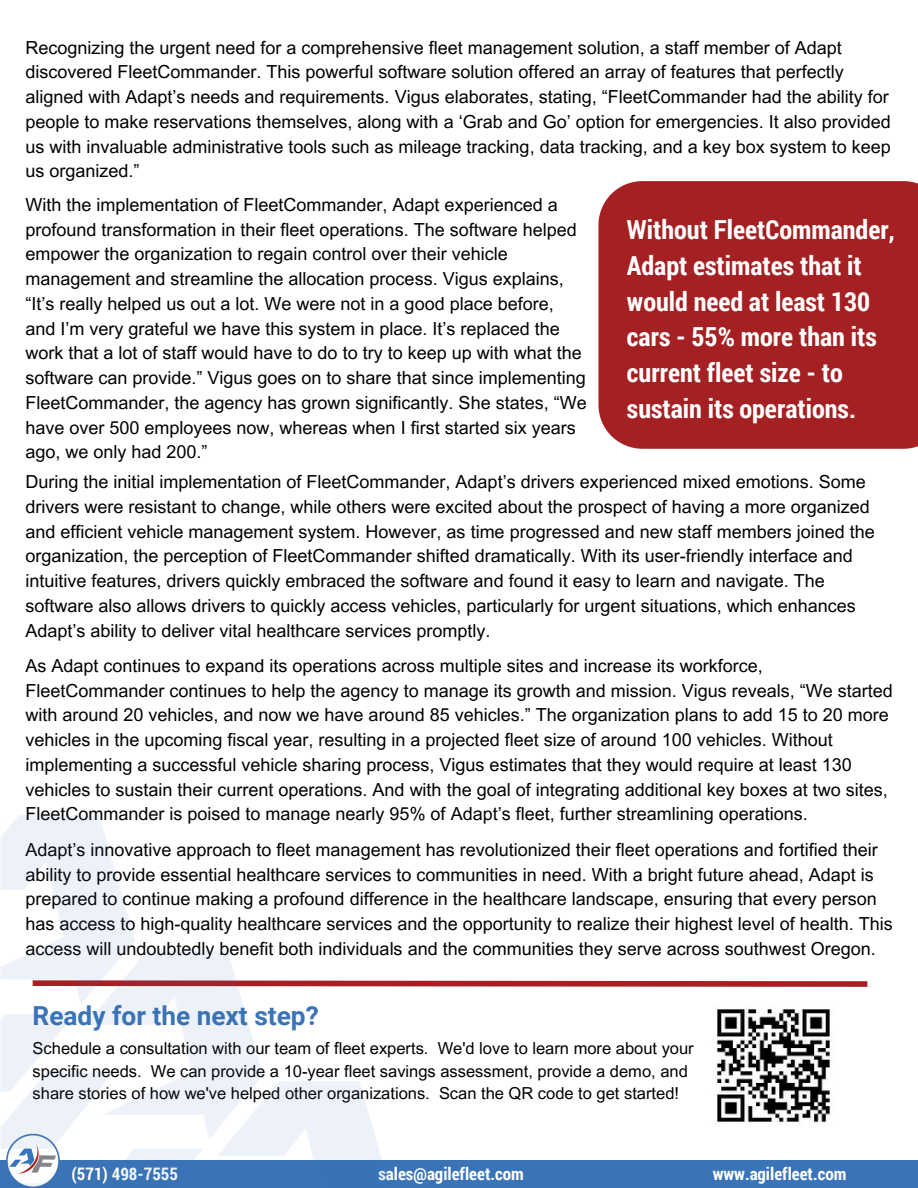
<style>
.page{position:relative;width:918px;height:1188px;background:#fff}
.page>*{position:absolute;margin:0;border:0;box-sizing:border-box;transform-origin:0 0}
.t1{font:700 26.25px/35.8px "Roboto Condensed";color:#fff}
.t2{font:700 26.25px "Roboto";color:#3a74b7}
.t3{font:18px/24.8px "Arial MT Pro";color:#000}
.t4{font:700 17.25px "Roboto Condensed";color:#fff}
.t5{font:16.5px/22.5px "Arial MT Pro";color:#000}
</style>
<div class="page">
<div style="left:598px;top:181px;width:320px;height:268px;background:#a42022"></div>
<div style="left:0;top:1160px;width:918px;height:28px;background:#3a74b7"></div>
<svg style="left:396px;top:980px;width:472px;height:7px;background:#b54b4d"></svg>
<img style="left:717px;top:1009px;width:113px;height:113px">
<img style="left:0;top:815px;width:396px;height:372px">
<p class="t3" style="left:25px;top:37px;width:867px">Recognizing the urgent need for a comprehensive fleet management solution, a staff member of Adapt discovered FleetCommander. This powerful software solution offered an array of features that perfectly aligned with Adapt’s needs and requirements. Vigus elaborates, stating, “FleetCommander had the ability for people to make reservations themselves, along with a ‘Grab and Go’ option for emergencies. It also provided us with invaluable administrative tools such as mileage tracking, data tracking, and a key box system to keep us organized.”</p>
<p class="t3" style="left:25px;top:194px;width:563px">With the implementation of FleetCommander, Adapt experienced a profound transformation in their fleet operations. The software helped empower the organization to regain control over their vehicle management and streamline the allocation process. Vigus explains, “It’s really helped us out a lot. We were not in a good place before, and I’m very grateful we have this system in place. It’s replaced the work that a lot of staff would have to do to try to keep up with what the software can provide.” Vigus goes on to share that since implementing FleetCommander, the agency has grown significantly. She states, “We have over 500 employees now, whereas when I first started six years ago, we only had 200.”</p>
<p class="t1" style="left:627px;top:211px;width:269px">Without FleetCommander,<br>Adapt estimates that it would need at least 130 cars - 55% more than its current fleet size - to sustain its operations.</p>
<p class="t3" style="left:25px;top:472px;width:851px">During the initial implementation of FleetCommander, Adapt’s drivers experienced mixed emotions. Some drivers were resistant to change, while others were excited about the prospect of having a more organized and efficient vehicle management system. However, as time progressed and new staff members joined the organization, the perception of FleetCommander shifted dramatically. With its user-friendly interface and intuitive features, drivers quickly embraced the software and found it easy to learn and navigate. The software also allows drivers to quickly access vehicles, particularly for urgent situations, which enhances Adapt’s ability to deliver vital healthcare services promptly.</p>
<p class="t3" style="left:25px;top:656px;width:869px">As Adapt continues to expand its operations across multiple sites and increase its workforce, FleetCommander continues to help the agency to manage its growth and mission. Vigus reveals, “We started with around 20 vehicles, and now we have around 85 vehicles.” The organization plans to add 15 to 20 more vehicles in the upcoming fiscal year, resulting in a projected fleet size of around 100 vehicles. Without implementing a successful vehicle sharing process, Vigus estimates that they would require at least 130 vehicles to sustain their current operations. And with the goal of integrating additional key boxes at two sites, FleetCommander is poised to manage nearly 95% of Adapt’s fleet, further streamlining operations.</p>
<p class="t3" style="left:25px;top:839px;width:869px">Adapt’s innovative approach to fleet management has revolutionized their fleet operations and fortified their ability to provide essential healthcare services to communities in need. With a bright future ahead, Adapt is prepared to continue making a profound difference in the healthcare landscape, ensuring that every person has access to high-quality healthcare services and the opportunity to realize their highest level of health. This access will undoubtedly benefit both individuals and the communities they serve across southwest Oregon.</p>
<p class="t2" style="left:33px;top:1000px;width:288px">Ready for the next step?</p>
<p class="t5" style="left:33px;top:1039px;width:663px">Schedule a consultation with our team of fleet experts. We'd love to learn more about your specific needs. We can provide a 10-year fleet savings assessment, provide a demo, and share stories of how we've helped other organizations. Scan the QR code to get started!</p>
<p class="t4" style="left:72px;top:1162px;width:108px">(571) 498-7555</p>
<p class="t4" style="left:378px;top:1162px;width:147px">sales@agilefleet.com</p>
<p class="t4" style="left:713px;top:1162px;width:135px">www.agilefleet.com</p>
</div>
